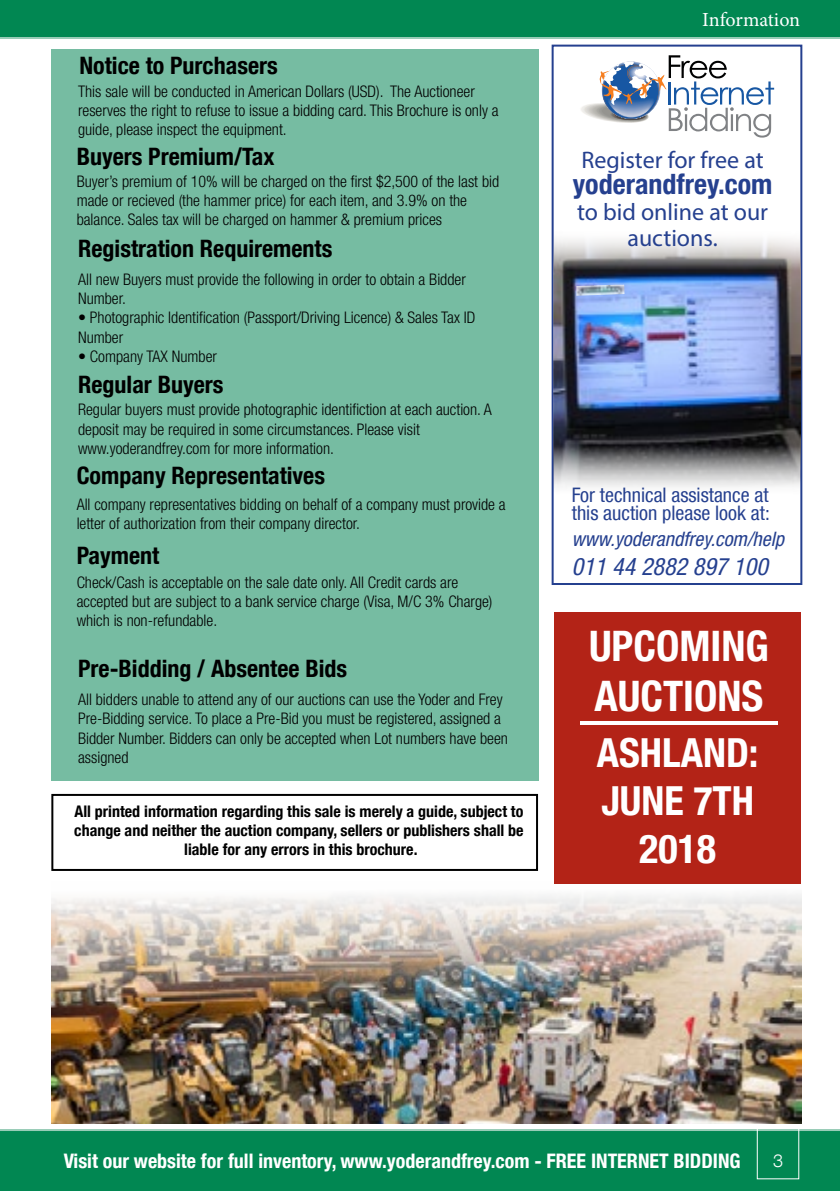
<style>
.page{position:relative;width:840px;height:1191px;background:#fff}
.page>*{position:absolute;margin:0;border:0;box-sizing:border-box;transform-origin:0 0}
.t1{font:700 condensed 42px/50.4px "Helvetica Neue LT Com";color:#fff}
.t2{font:700 condensed 40px/48px "Helvetica Neue LT Com";color:#fff;text-align:center}
.t3{font:700 condensed 28px "Helvetica Neue LT Com";color:#25408f}
.t4{font:700 condensed 24px "Helvetica Neue LT Com";color:#000}
.t5{font:24px/26px "Myriad Pro";color:#25408f;text-align:center}
.t6{font:italic condensed 24px "Helvetica Neue LT Com";color:#25408f}
.t7{font:700 condensed 20px "Helvetica Neue LT Com";color:#fff}
.t8{font:condensed 20px/18px "Helvetica Neue LT Com";color:#25408f}
.t9{font:italic condensed 20px "Helvetica Neue LT Com";color:#25408f}
.t10{font:20px "Minion Pro";letter-spacing:-.005em;color:#fff}
.t11{font:300 18px "Helvetica Neue LT Com";color:#fff}
.t12{font:300 condensed 16px/19.2px "Helvetica Neue LT Com";color:#000}
.t13{font:700 condensed 16px/18.8px "Helvetica Neue LT Com";color:#000;text-align:center}
</style>
<div class="page">
<div style="left:0;top:1129px;width:839px;height:62px;background:#018752"></div>
<div style="left:0;top:0;width:839px;height:39px;background:#018752"></div>
<div style="left:756px;top:1123px;width:42px;height:56px;border:1px solid #fff"></div>
<div style="left:551px;top:45px;width:250px;height:540px;border:2px solid #25408f"></div>
<svg style="left:581px;top:55px;width:192px;height:83px"></svg>
<div style="left:554px;top:612px;width:246px;height:271px;background:#b32317"></div>
<img style="left:52px;top:883px;width:748px;height:240px">
<img style="left:553px;top:230px;width:246px;height:267px">
<img style="left:576px;top:285px;width:48px;height:11px">
<div style="left:52px;top:49px;width:486px;height:731px;background:#76bca2"></div>
<div style="left:51px;top:794px;width:486px;height:77px;border:2px solid #000"></div>
<hr style="left:580px;top:721px;width:197px;height:3px;background:#fff">
<h3 class="t4" style="left:79px;top:51px;width:200px">Notice to Purchasers</h3>
<p class="t12" style="left:78px;top:81px;width:422px">This sale will be conducted in American Dollars (USD). The Auctioneer reserves the right to refuse to issue a bidding card. This Brochure is only a guide, please inspect the equipment.</p>
<h3 class="t4" style="left:77px;top:142px;width:199px">Buyers Premium/Tax</h3>
<p class="t12" style="left:77px;top:171px;width:424px">Buyer’s premium of 10% will be charged on the first $2,500 of the last bid made or recieved (the hammer price) for each item, and 3.9% on the balance. Sales tax will be charged on hammer &amp; premium prices</p>
<h3 class="t4" style="left:78px;top:234px;width:256px">Registration Requirements</h3>
<p class="t12" style="left:78px;top:270px;width:389px">All new Buyers must provide the following in order to obtain a Bidder<br>Number.</p>
<p class="t12" style="left:78px;top:308px;width:398px">• Photographic Identification (Passport/Driving Licence) &amp; Sales Tax ID<br>Number</p>
<p class="t12" style="left:78px;top:346px;width:140px">• Company TAX Number</p>
<p class="t12" style="left:78px;top:400px;width:415px">Regular buyers must provide photographic identifiction at each auction. A deposit may be required in some circumstances. Please visit www.yoderandfrey.com for more information.</p>
<h3 class="t4" style="left:78px;top:370px;width:147px">Regular Buyers</h3>
<h3 class="t4" style="left:77px;top:461px;width:250px">Company Representatives</h3>
<p class="t12" style="left:77px;top:494px;width:430px">All company representatives bidding on behalf of a company must provide a letter of authorization from their company director.</p>
<h3 class="t4" style="left:77px;top:541px;width:84px">Payment</h3>
<p class="t12" style="left:77px;top:573px;width:417px">Check/Cash is acceptable on the sale date only. All Credit cards are accepted but are subject to a bank service charge (Visa, M/C 3% Charge) which is non-refundable.</p>
<h3 class="t4" style="left:78px;top:654px;width:270px">Pre-Bidding / Absentee Bids</h3>
<p class="t12" style="left:78px;top:690px;width:431px">All bidders unable to attend any of our auctions can use the Yoder and Frey Pre-Bidding service. To place a Pre-Bid you must be registered, assigned a Bidder Number. Bidders can only be accepted when Lot numbers have been assigned</p>
<p class="t13" style="left:74px;top:802px;width:450px">All printed information regarding this sale is merely a guide, subject to change and neither the auction company, sellers or publishers shall be liable for any errors in this brochure.</p>
<p class="t10" style="left:702px;top:6px;width:99px">Information</p>
<h3 class="t5" style="left:581px;top:147px;width:184px">Register for free at</h3>
<h3 class="t3" style="left:572px;top:167px;width:201px">yoderandfrey.com</h3>
<h3 class="t5" style="left:576px;top:199px;width:192px">to bid online at our auctions.</h3>
<p class="t8" style="left:571px;top:485px;width:199px">For technical assistance at this auction please look at:</p>
<p class="t9" style="left:571px;top:527px;width:214px">www.yoderandfrey.com/help</p>
<h3 class="t6" style="left:571px;top:552px;width:197px">011 44 2882 897 100</h3>
<h1 class="t1" style="left:588px;top:621px;width:181px">UPCOMING<br>AUCTIONS</h1>
<h2 class="t2" style="left:596px;top:729px;width:163px">ASHLAND:<br>JUNE 7TH<br>2018</h2>
<p class="t7" style="left:64px;top:1149px;width:678px">Visit our website for full inventory, www.yoderandfrey.com - FREE INTERNET BIDDING</p>
<p class="t11" style="left:772px;top:1149px;width:12px">3</p>
</div>
